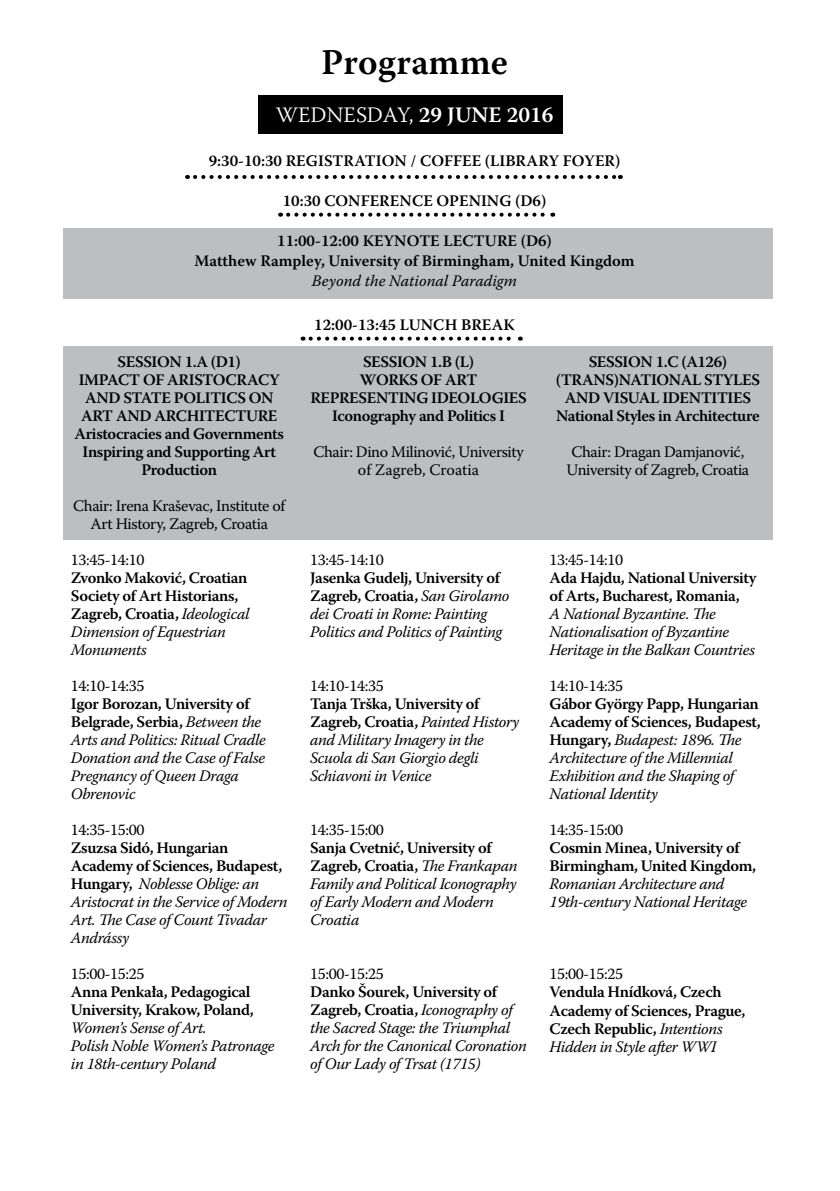
<style>
.page{position:relative;width:840px;height:1191px;background:#fff}
.page>*{position:absolute;margin:0;border:0;box-sizing:border-box;transform-origin:0 0}
.t1{font:600 36px "Warnock Pro";color:#000}
.t2{font:300 22px "Warnock Pro";color:#fff}
.t3{font:italic 16px/18px "Warnock Pro";letter-spacing:-.025em;color:#000}
.t4{font:600 16px/18px "Warnock Pro";letter-spacing:-.025em;color:#000}
.t5{font:16px/18px "Warnock Pro";letter-spacing:-.025em;color:#000;text-align:center}
.t6{font:600 16px/20px "Warnock Pro";color:#000;text-align:center}
.t7{font:600 16px "Warnock Pro";letter-spacing:.005em;color:#000}
.t8{font:italic 16px "Warnock Pro";color:#000}
.s1{font-weight:600}
.s2{font-weight:400;font-style:italic}
.s3{font-weight:600;font-style:normal}
</style>
<div class="page">
<div style="left:63px;top:346px;width:709px;height:194px;background:#bcbec0"></div>
<div style="left:63px;top:228px;width:709px;height:71px;background:#bcbec0"></div>
<div style="left:259px;top:95px;width:303px;height:39px;background:#000"></div>
<svg style="left:195px;top:175px;width:425px;height:4px"></svg>
<svg style="left:310px;top:336px;width:210px;height:4px"></svg>
<svg style="left:288px;top:213px;width:265px;height:4px"></svg>
<h1 class="t1" style="left:321px;top:41px;width:188px">Programme</h1>
<h2 class="t2" style="left:275px;top:102px;width:279px">WEDNESDAY, <span class="s1">29 JUNE 2016</span></h2>
<p class="t6" style="left:209px;top:150px;width:413px">9:30-10:30 REGISTRATION / COFFEE (LIBRARY FOYER)</p>
<p class="t7" style="left:283px;top:191px;width:265px">10:30 CONFERENCE OPENING (D6)</p>
<p class="t6" style="left:194px;top:230px;width:441px">11:00-12:00 KEYNOTE LECTURE (D6)<br>Matthew Rampley, University of Birmingham, United Kingdom</p>
<p class="t8" style="left:312px;top:271px;width:206px">Beyond the National Paradigm</p>
<p class="t7" style="left:314px;top:315px;width:202px">12:00-13:45 LUNCH BREAK</p>
<p class="t4" style="left:74px;top:352px;width:211px;text-align:center">SESSION 1.A (D1)<br>IMPACT OF ARISTOCRACY<br>AND STATE POLITICS ON<br>ART AND ARCHITECTURE<br>Aristocracies and Governments<br>Inspiring and Supporting Art<br>Production</p>
<p class="t5" style="left:73px;top:496px;width:213px">Chair: Irena Kraševac, Institute of<br>Art History, Zagreb, Croatia</p>
<p class="t5" style="left:71px;top:550px;width:75px">13:45-14:10</p>
<p class="t4" style="left:71px;top:568px;width:180px">Zvonko Maković, Croatian<br>Society of Art Historians,<br>Zagreb, Croatia, <span class="s2">Ideological<br>Dimension of Equestrian<br>Monuments</span></p>
<p class="t5" style="left:71px;top:676px;width:75px">14:10-14:35</p>
<p class="t3" style="left:71px;top:694px;width:196px"><span class="s3">Igor Borozan, University of<br>Belgrade, Serbia,</span> Between the<br>Arts and Politics: Ritual Cradle<br>Donation and the Case of False<br>Pregnancy of Queen Draga<br>Obrenovic</p>
<p class="t5" style="left:71px;top:820px;width:75px">14:35-15:00</p>
<p class="t3" style="left:71px;top:838px;width:218px"><span class="s3">Zsuzsa Sidó, Hungarian<br>Academy of Sciences, Budapest,<br>Hungary,</span> Noblesse Oblige: an<br>Aristocrat in the Service of Modern<br>Art. The Case of Count Tivadar<br>Andrássy</p>
<p class="t5" style="left:71px;top:964px;width:75px">15:00-15:25</p>
<p class="t4" style="left:71px;top:982px;width:184px">Anna Penkała, Pedagogical<br>University, Krakow, Poland,</p>
<p class="t3" style="left:71px;top:1018px;width:205px">Women’s Sense of Art.<br>Polish Noble Women’s Patronage in 18th-century Poland</p>
<p class="t4" style="left:310px;top:352px;width:218px;text-align:center">SESSION 1.B (L)<br>WORKS OF ART<br>REPRESENTING IDEOLOGIES<br>Iconography and Politics I</p>
<p class="t5" style="left:313px;top:442px;width:212px">Chair: Dino Milinović, University of Zagreb, Croatia</p>
<p class="t5" style="left:310px;top:550px;width:75px">13:45-14:10</p>
<p class="t3" style="left:310px;top:568px;width:201px"><span class="s3">Jasenka Gudelj, University of<br>Zagreb, Croatia,</span> San Girolamo dei Croati in Rome: Painting<br>Politics and Politics of Painting</p>
<p class="t5" style="left:310px;top:676px;width:75px">14:10-14:35</p>
<p class="t3" style="left:310px;top:694px;width:210px"><span class="s3">Tanja Trška, University of<br>Zagreb, Croatia,</span> Painted History and Military Imagery in the<br>Scuola di San Giorgio degli<br>Schiavoni in Venice</p>
<p class="t5" style="left:310px;top:820px;width:75px">14:35-15:00</p>
<p class="t3" style="left:310px;top:838px;width:208px"><span class="s3">Sanja Cvetnić, University of<br>Zagreb, Croatia,</span> The Frankapan<br>Family and Political Iconography of Early Modern and Modern<br>Croatia</p>
<p class="t5" style="left:310px;top:964px;width:75px">15:00-15:25</p>
<p class="t3" style="left:310px;top:982px;width:218px"><span class="s3">Danko Šourek, University of<br>Zagreb, Croatia,</span> Iconography of the Sacred Stage: the Triumphal<br>Arch for the Canonical Coronation of Our Lady of Trsat (1715)</p>
<p class="t4" style="left:555px;top:353px;width:206px;text-align:center">SESSION 1.C (A126) (TRANS)NATIONAL STYLES<br>AND VISUAL IDENTITIES<br>National Styles in Architecture</p>
<p class="t5" style="left:566px;top:443px;width:184px">Chair: Dragan Damjanović,<br>University of Zagreb, Croatia</p>
<p class="t5" style="left:549px;top:551px;width:75px">13:45-14:10</p>
<p class="t4" style="left:549px;top:569px;width:208px">Ada Hajdu, National University of Arts, Bucharest, Romania,</p>
<p class="t3" style="left:549px;top:605px;width:207px">A National Byzantine. The<br>Nationalisation of Byzantine<br>Heritage in the Balkan Countries</p>
<p class="t5" style="left:549px;top:677px;width:75px">14:10-14:35</p>
<p class="t3" style="left:549px;top:695px;width:213px"><span class="s3">Gábor György Papp, Hungarian<br>Academy of Sciences, Budapest,<br>Hungary,</span> Budapest: 1896. The<br>Architecture of the Millennial<br>Exhibition and the Shaping of<br>National Identity</p>
<p class="t5" style="left:549px;top:821px;width:75px">14:35-15:00</p>
<p class="t4" style="left:549px;top:839px;width:208px">Cosmin Minea, University of<br>Birmingham, United Kingdom,</p>
<p class="t3" style="left:549px;top:875px;width:199px">Romanian Architecture and<br>19th-century National Heritage</p>
<p class="t5" style="left:549px;top:965px;width:75px">15:00-15:25</p>
<p class="t4" style="left:549px;top:983px;width:197px">Vendula Hnídková, Czech<br>Academy of Sciences, Prague,<br>Czech Republic, <span class="s2">Intentions<br>Hidden in Style after WWI</span></p>
</div>
